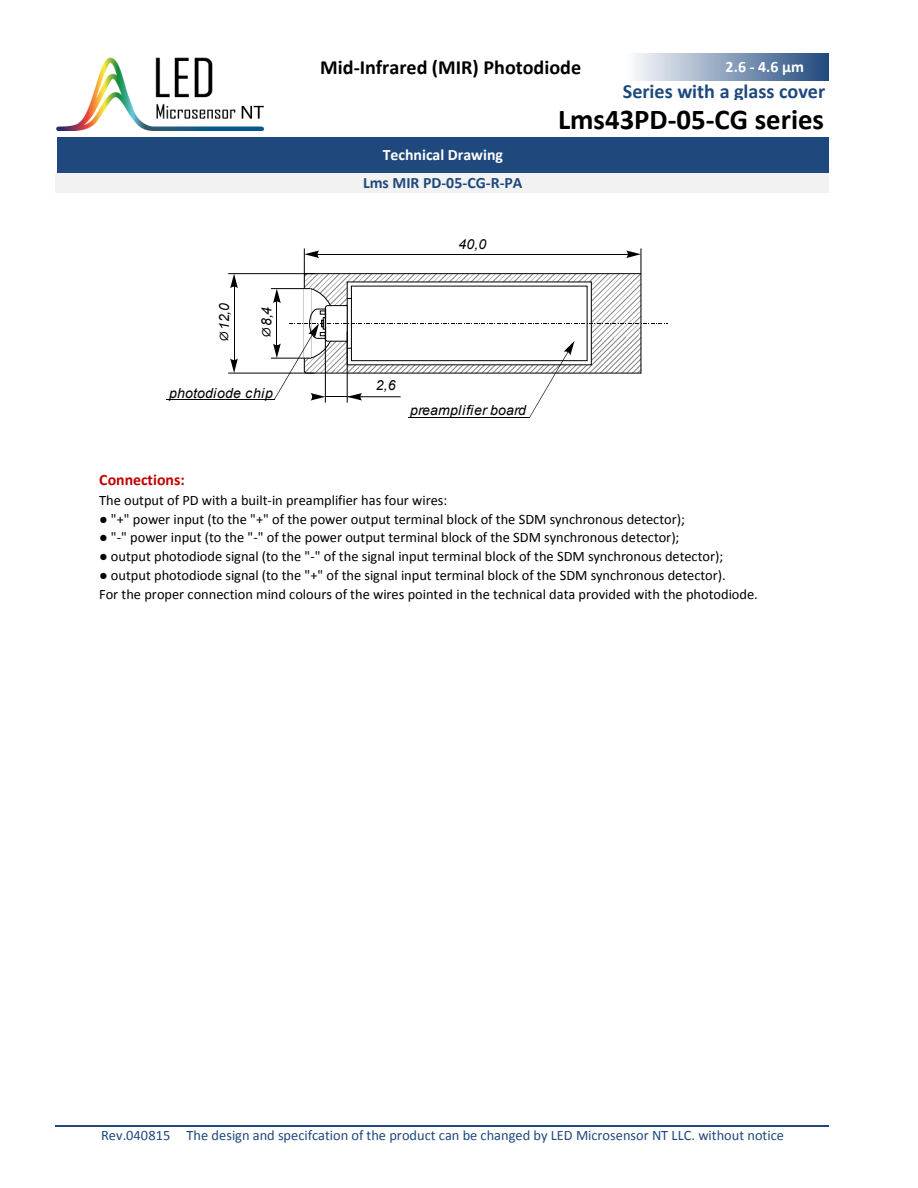
<style>
.page{position:relative;width:918px;height:1188px;background:#fff}
.page>*{position:absolute;margin:0;border:0;box-sizing:border-box;transform-origin:0 0}
.t1{font:700 28.8px "Calibri";color:#000}
.t2{font:700 20.1px "Calibri";color:#000}
.t3{font:700 20.1px "Calibri";color:#1f497d}
.t4{font:700 15.9px "Calibri";color:#fff}
.t5{font:700 15.9px "Calibri";color:#1f497d}
.t6{font:700 15.9px "Calibri";color:#c00000}
.t7{font:14.4px/18.9px "Calibri";color:#000}
.t8{font:14.4px "Calibri";color:#1f497d}
.t9{font:italic 14.1px "Arial";color:#000}
.t10{font:italic 13.8px "Arial";letter-spacing:.01em;color:#000}
</style>
<div class="page">
<img style="left:56px;top:57px;width:208px;height:73px">
<img style="left:634px;top:54px;width:195px;height:27px">
<div style="left:56px;top:137px;width:773px;height:36px;background:#1f497d"></div>
<div style="left:56px;top:173px;width:773px;height:20px;background:#f2f2f2"></div>
<hr style="left:56px;top:1125px;width:773px;height:2px;background:#1f497d">
<hr style="left:228px;top:373px;width:86px;height:1px;background:#000">
<hr style="left:228px;top:273px;width:87px;height:1px;background:#000">
<svg style="left:230px;top:274px;width:8px;height:14px"></svg>
<hr style="left:234px;top:281px;width:1px;height:85px;background:#000">
<svg style="left:230px;top:358px;width:8px;height:15px"></svg>
<hr style="left:271px;top:358px;width:40px;height:1px;background:#000">
<hr style="left:271px;top:288px;width:40px;height:1px;background:#000">
<hr style="left:166px;top:399px;width:108px;height:1px;background:#000">
<svg style="left:273px;top:248px;width:395px;height:170px"></svg>
<h2 class="t2" style="left:320px;top:54px;width:263px">Mid-Infrared (MIR) Photodiode</h2>
<p class="t4" style="left:726px;top:56px;width:80px">2.6 - 4.6 μm</p>
<p class="t9" style="left:215px;top:342px;width:41px;rotate:-90deg">⌀12,0</p>
<p class="t9" style="left:257px;top:338px;width:33px;rotate:-90deg">⌀8,4</p>
<p class="t10" style="left:169px;top:384px;width:105px">photodiode chip</p>
<p class="t4" style="left:383px;top:144px;width:122px">Technical Drawing</p>
<p class="t5" style="left:363px;top:172px;width:161px">Lms MIR PD-05-CG-R-PA</p>
<p class="t10" style="left:458px;top:235px;width:29px">40,0</p>
<h2 class="t3" style="left:623px;top:78px;width:204px">Series with a glass cover</h2>
<h1 class="t1" style="left:558px;top:101px;width:268px">Lms43PD-05-CG series</h1>
<p class="t10" style="left:376px;top:376px;width:21px">2,6</p>
<p class="t10" style="left:410px;top:402px;width:117px">preamplifier board</p>
<p class="t6" style="left:99px;top:469px;width:87px">Connections:</p>
<p class="t7" style="left:99px;top:490px;width:350px">The output of PD with a built-in preamplifier has four wires:</p>
<p class="t7" style="left:99px;top:509px;width:587px">● "+" power input (to the "+" of the power output terminal block of the SDM synchronous detector);</p>
<p class="t7" style="left:99px;top:528px;width:582px">● "‐" power input (to the "‐" of the power output terminal block of the SDM synchronous detector);</p>
<p class="t7" style="left:99px;top:547px;width:626px">● output photodiode signal (to the "‐" of the signal input terminal block of the SDM synchronous detector);</p>
<p class="t7" style="left:99px;top:566px;width:660px">● output photodiode signal (to the "+" of the signal input terminal block of the SDM synchronous detector).<br>For the proper connection mind colours of the wires pointed in the technical data provided with the photodiode.</p>
<p class="t8" style="left:101px;top:1126px;width:684px">Rev.040815 The design and specifcation of the product can be changed by LED Microsensor NT LLC. without notice</p>
</div>
